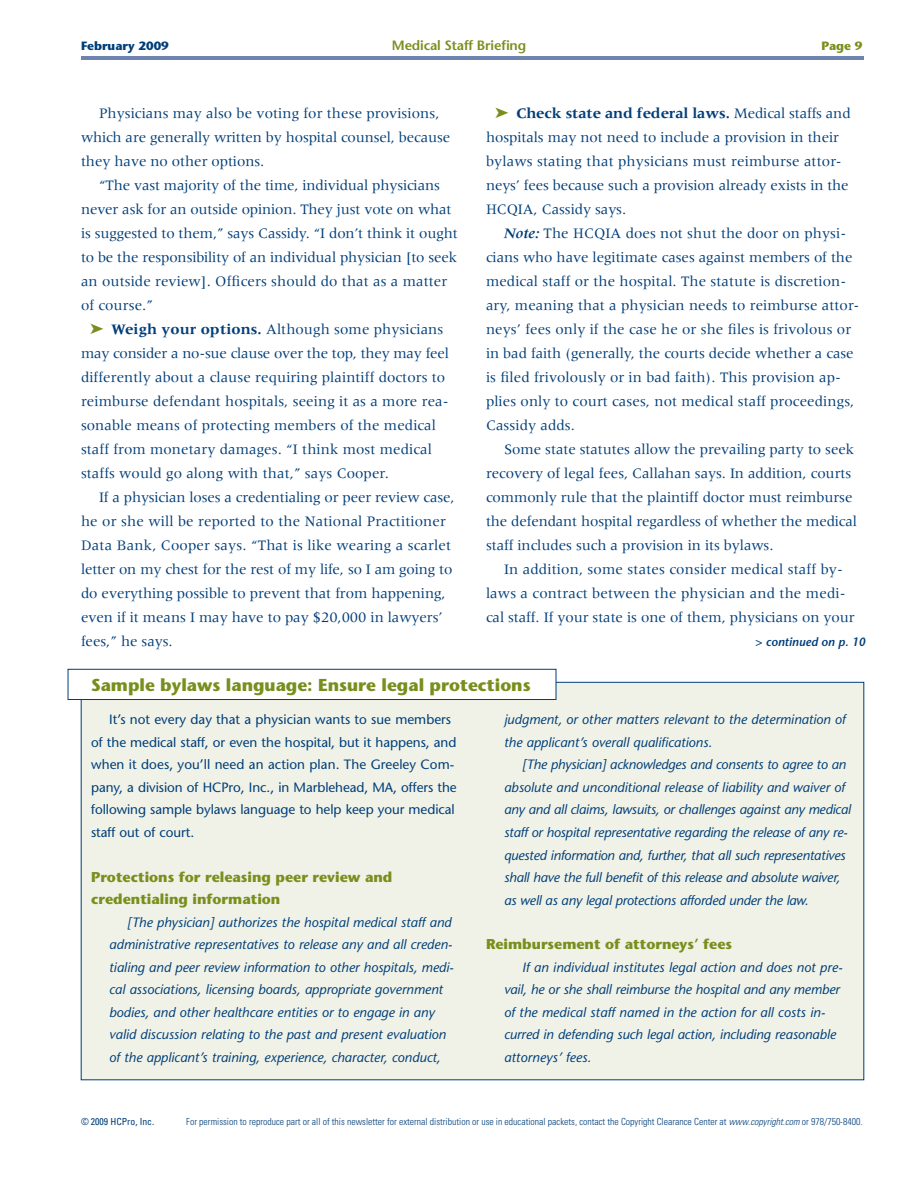
<style>
.page{position:relative;width:918px;height:1188px;background:#fff}
.page>*{position:absolute;margin:0;border:0;box-sizing:border-box;transform-origin:0 0}
.t1{font:700 17.25px "Stone Sans Std";color:#798f1d}
.t2{font:15px/24px "Meridien LT Std";letter-spacing:-.005em;color:#003e79}
.t3{font:700 14.25px/22.5px "Stone Sans Std";color:#798f1d}
.t4{font:italic 500 13.5px/22.5px "Stone Sans Std";color:#003e79}
.t5{font:500 13.5px/22.5px "Stone Sans Std";letter-spacing:-.005em;color:#003e79}
.t6{font:600 13.5px "Stone Sans Std";letter-spacing:-.01em;color:#798f1d}
.t7{font:italic 600 12px "Stone Sans Std";color:#003e79}
.t8{font:700 12px "Stone Sans Std";color:#003e79}
.t9{font:700 12px "Stone Sans Std";color:#798f1d}
.t10{font:300 condensed 9.75px "Univers LT Std";color:#003e79}
.t11{font:condensed 9.75px "Univers LT Std";color:#003e79}
.s1{color:#798f1d}
.s2{font-weight:700}
.s3{font-weight:700;font-style:italic}
.s4{font-style:italic}
</style>
<div class="page">
<hr style="left:81px;top:57px;width:783px;height:3px;background:#6e84b0">
<div style="left:81px;top:682px;width:783px;height:398px;background:#f0f2e7"></div>
<div style="left:68px;top:669px;width:488px;height:31px;background:#fff;border:1px solid #003e79"></div>
<p class="t8" style="left:81px;top:39px;width:89px">February 2009</p>
<p class="t6" style="left:392px;top:38px;width:136px">Medical Staff Briefing</p>
<p class="t9" style="left:821px;top:39px;width:43px">Page 9</p>
<p class="t2" style="left:486px;top:102px;width:366px;text-indent:9px"><span class="s1">➤</span> <span class="s2">Check state and federal laws.</span> Medical staffs and hospitals may not need to include a provision in their bylaws stating that physicians must reimburse attor&shy;neys’ fees because such a provision already exists in the HCQIA, Cassidy says.</p>
<p class="t2" style="left:486px;top:222px;width:375px;text-indent:18px"><span class="s3">Note:</span> The HCQIA does not shut the door on physi&shy;cians who have legitimate cases against members of the medical staff or the hospital. The statute is discretion&shy;ary, meaning that a physician needs to reimburse attor&shy;neys’ fees only if the case he or she files is frivolous or in bad faith (generally, the courts decide whether a case is filed frivolously or in bad faith). This provision ap&shy;plies only to court cases, not medical staff proceedings, Cassidy adds.</p>
<p class="t2" style="left:486px;top:438px;width:372px;text-indent:18px">Some state statutes allow the prevailing party to seek recovery of legal fees, Callahan says. In addition, courts commonly rule that the plaintiff doctor must reimburse the defendant hospital regardless of whether the medical staff includes such a provision in its bylaws.</p>
<p class="t2" style="left:486px;top:558px;width:370px;text-indent:18px">In addition, some states consider medical staff by&shy;laws a contract between the physician and the medi&shy;cal staff. If your state is one of them, physicians on your</p>
<p class="t2" style="left:81px;top:102px;width:371px;text-indent:18px">Physicians may also be voting for these provisions, which are generally written by hospital counsel, because they have no other options.</p>
<p class="t2" style="left:99px;top:174px;width:342px">“The vast majority of the time, individual physicians</p>
<p class="t2" style="left:81px;top:198px;width:372px">never ask for an outside opinion. They just vote on what</p>
<p class="t2" style="left:81px;top:222px;width:378px">is suggested to them,” says Cassidy. “I don’t think it ought</p>
<p class="t2" style="left:81px;top:246px;width:378px">to be the responsibility of an individual physician [to seek</p>
<p class="t2" style="left:81px;top:270px;width:368px">an outside review]. Officers should do that as a matter</p>
<p class="t2" style="left:81px;top:294px;width:74px">of course.”</p>
<p class="t2" style="left:90px;top:318px;width:355px"><span class="s1">➤</span> <span class="s2">Weigh your options.</span> Although some physicians</p>
<p class="t2" style="left:81px;top:342px;width:369px">may consider a no-sue clause over the top, they may feel</p>
<p class="t2" style="left:81px;top:366px;width:366px">differently about a clause requiring plaintiff doctors to</p>
<p class="t2" style="left:81px;top:390px;width:369px">reimburse defendant hospitals, seeing it as a more rea-</p>
<p class="t2" style="left:81px;top:414px;width:357px">sonable means of protecting members of the medical</p>
<p class="t2" style="left:81px;top:438px;width:352px">staff from monetary damages. “I think most medical</p>
<p class="t2" style="left:81px;top:462px;width:309px">staffs would go along with that,” says Cooper.</p>
<p class="t2" style="left:99px;top:486px;width:357px">If a physician loses a credentialing or peer review case,</p>
<p class="t2" style="left:81px;top:510px;width:367px">he or she will be reported to the National Practitioner</p>
<p class="t2" style="left:81px;top:534px;width:372px">Data Bank, Cooper says. “That is like wearing a scarlet</p>
<p class="t2" style="left:81px;top:558px;width:373px">letter on my chest for the rest of my life, so I am going to</p>
<p class="t2" style="left:81px;top:582px;width:366px">do everything possible to prevent that from happening,</p>
<p class="t2" style="left:81px;top:606px;width:363px">even if it means I may have to pay $20,000 in lawyers’</p>
<p class="t2" style="left:81px;top:630px;width:93px">fees,” he says.</p>
<p class="t7" style="left:755px;top:635px;width:112px">&gt; continued on p. 10</p>
<p class="t1" style="left:91px;top:675px;width:441px">Sample bylaws language: Ensure legal protections</p>
<p class="t5" style="left:91px;top:709px;width:367px;text-indent:18px">It’s not every day that a physician wants to sue members of the medical staff, or even the hospital, but it happens, and when it does, you’ll need an action plan. The Greeley Com&shy;pany, a division of HCPro, Inc., in Marblehead, MA, offers the following sample bylaws language to help keep your medical staff out of court.</p>
<p class="t3" style="left:91px;top:866px;width:303px">Protections for releasing peer review and credentialing information</p>
<p class="t4" style="left:109px;top:911px;width:346px;text-indent:18px">[The physician] authorizes the hospital medical staff and administrative representatives to release any and all creden&shy;tialing and peer review information to other hospitals, medi&shy;cal associations, licensing boards, appropriate government bodies, and other healthcare entities or to engage in any valid discussion relating to the past and present evaluation of the applicant’s training, experience, character, conduct,</p>
<p class="t4" style="left:504px;top:709px;width:343px">judgment, or other matters relevant to the determination of the applicant’s overall qualifications.</p>
<p class="t4" style="left:504px;top:754px;width:348px;text-indent:18px">[The physician] acknowledges and consents to agree to an absolute and unconditional release of liability and waiver of any and all claims, lawsuits, or challenges against any medical staff or hospital representative regarding the release of any re&shy;quested information and, further, that all such representatives shall have the full benefit of this release and absolute waiver, as well as any legal protections afforded under the law.</p>
<p class="t3" style="left:486px;top:933px;width:248px">Reimbursement of attorneys’ fees</p>
<p class="t4" style="left:504px;top:956px;width:340px;text-indent:18px">If an individual institutes legal action and does not pre&shy;vail, he or she shall reimburse the hospital and any member of the medical staff named in the action for all costs in&shy;curred in defending such legal action, including reasonable attorneys’ fees.</p>
<p class="t11" style="left:81px;top:1115px;width:75px">© 2009 HCPro, Inc.</p>
<p class="t10" style="left:186px;top:1116px;width:678px">For permission to reproduce part or all of this newsletter for external distribution or use in educational packets, contact the Copyright Clearance Center at <span class="s4">www.copyright.com</span> or 978/750-8400.</p>
</div>
